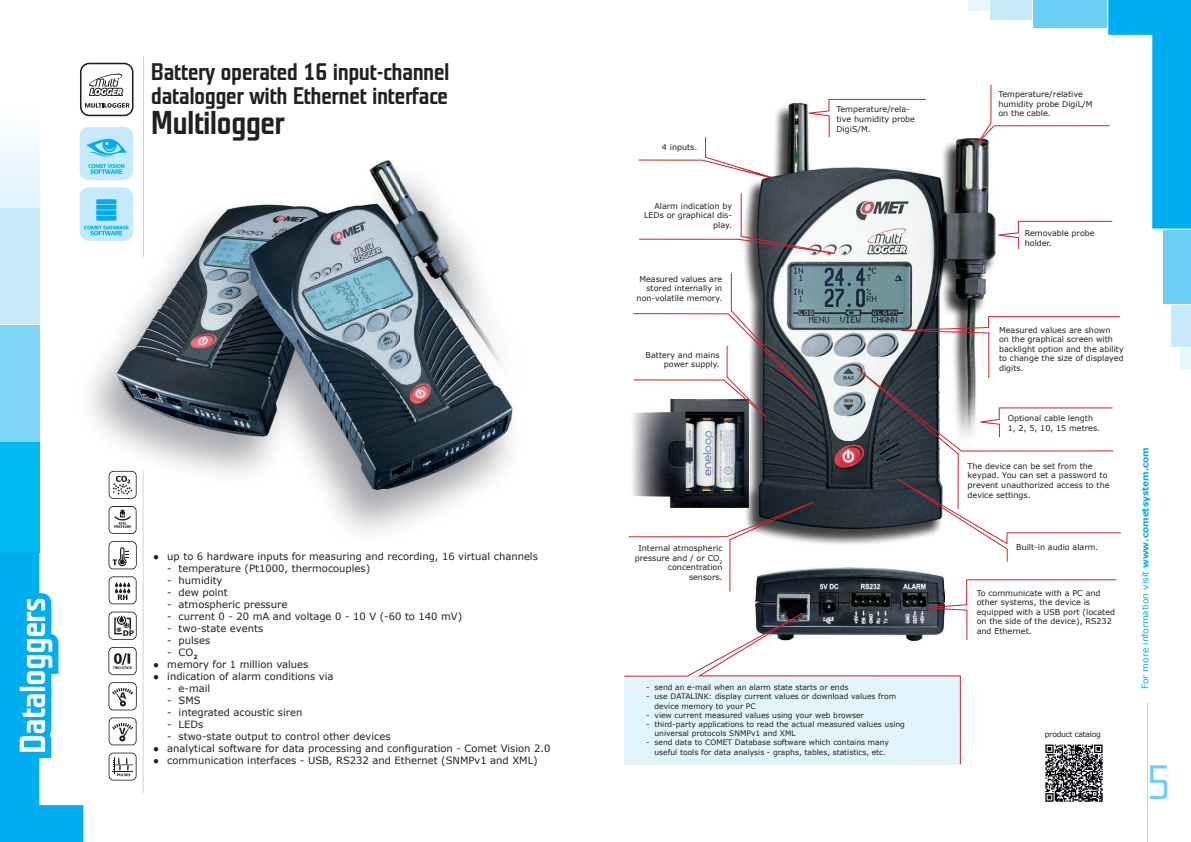
<style>
.page{position:relative;width:1191px;height:842px;background:#fff}
.page>*{position:absolute;margin:0;border:0;box-sizing:border-box;transform-origin:0 0}
.t1{font:48px "Teuton Mager";color:#6bcff6}
.t2{font:700 36px "Teuton Mager";letter-spacing:-.025em;color:#fff}
.t3{font:700 33px "Teuton Mager";letter-spacing:-.025em;color:#231f20}
.t4{font:700 24px/24px "Teuton Mager";letter-spacing:-.025em;color:#231f20}
.t5{font:10px "Verdana";color:#231f20}
.t6{font:9px "Verdana";color:#00aeef}
.t7{font:8px/9.6px "Verdana";color:#231f20}
.t8{font:7.6px/9.1px "Verdana";color:#231f20}
.t9{font:7.6px "Verdana";letter-spacing:-.03em;color:#231f20}
.s1{font-size:8px}
.s2{font-weight:700}
</style>
<div class="page">
<img style="left:79px;top:130px;width:436px;height:402px">
<svg style="left:1147px;top:702px;width:1px;height:140px"></svg>
<div style="left:80px;top:127px;width:53px;height:53px;background:#c6eafa;border-radius:9px"></div>
<svg style="left:88px;top:164px;width:36px;height:10px"></svg>
<svg style="left:87px;top:138px;width:40px;height:19px"></svg>
<div style="left:80px;top:187px;width:53px;height:54px;background:#c6eafa;border-radius:9px"></div>
<svg style="left:84px;top:199px;width:45px;height:36px"></svg>
<div style="left:1163px;top:230px;width:28px;height:74px;background:#6bcff6"></div>
<div style="left:1171px;top:305px;width:20px;height:42px;background:#c6eafa"></div>
<div style="left:1180px;top:348px;width:11px;height:20px;background:#e8f6fd"></div>
<div style="left:968px;top:0;width:20px;height:11px;background:#e8f6fd"></div>
<div style="left:0;top:442px;width:39px;height:110px;background:#00baf1"></div>
<div style="left:0;top:325px;width:39px;height:116px;background:#80d4f7"></div>
<div style="left:0;top:208px;width:39px;height:116px;background:#c6eafa"></div>
<div style="left:0;top:90px;width:39px;height:117px;background:linear-gradient(to bottom,#fff,#e0f3fc)"></div>
<svg style="left:143px;top:56px;width:1px;height:201px"></svg>
<svg style="left:80px;top:63px;width:53px;height:53px"></svg>
<img style="left:632px;top:418px;width:108px;height:84px">
<svg style="left:639px;top:137px;width:101px;height:34px"></svg>
<img style="left:755px;top:568px;width:189px;height:46px">
<img style="left:740px;top:98px;width:256px;height:446px">
<img style="left:740px;top:167px;width:42px;height:14px">
<svg style="left:639px;top:194px;width:196px;height:60px"></svg>
<svg style="left:628px;top:502px;width:185px;height:89px"></svg>
<svg style="left:633px;top:273px;width:180px;height:145px"></svg>
<svg style="left:925px;top:579px;width:191px;height:61px"></svg>
<svg style="left:977px;top:0;width:214px;height:249px"></svg>
<svg style="left:856px;top:316px;width:264px;height:246px"></svg>
<svg style="left:808px;top:99px;width:118px;height:38px"></svg>
<svg style="left:624px;top:614px;width:337px;height:150px;fill:#e1f4fc"></svg>
<svg style="left:0;top:471px;width:164px;height:371px"></svg>
<img style="left:1045px;top:744px;width:58px;height:58px">
<h2 class="t2" style="left:15px;top:754px;width:158px;rotate:-90deg">Dataloggers</h2>
<h3 class="t4" style="left:151px;top:61px;width:300px">Battery operated 16 input-channel datalogger with Ethernet interface</h3>
<h3 class="t3" style="left:151px;top:106px;width:136px">Multilogger</h3>
<p class="t5" style="left:153px;top:550px;width:386px">● up to 6 hardware inputs for measuring and recording, 16 virtual channels</p>
<p class="t5" style="left:167px;top:562px;width:204px">- temperature (Pt1000, thermocouples)</p>
<p class="t5" style="left:167px;top:574px;width:57px">- humidity</p>
<p class="t5" style="left:167px;top:586px;width:62px">- dew point</p>
<p class="t5" style="left:167px;top:598px;width:121px">- atmospheric pressure</p>
<p class="t5" style="left:167px;top:610px;width:296px">- current 0 - 20 mA and voltage 0 - 10 V (-60 to 140 mV)</p>
<p class="t5" style="left:167px;top:622px;width:97px">- two-state events</p>
<p class="t5" style="left:167px;top:634px;width:45px">- pulses</p>
<p class="t5" style="left:167px;top:646px;width:32px">- CO<sub>2</sub></p>
<p class="t5" style="left:153px;top:658px;width:157px">● memory for 1 million values</p>
<p class="t5" style="left:153px;top:670px;width:182px">● indication of alarm conditions via</p>
<p class="t5" style="left:167px;top:682px;width:45px">- e-mail</p>
<p class="t5" style="left:167px;top:694px;width:35px">- SMS</p>
<p class="t5" style="left:167px;top:706px;width:137px">- integrated acoustic siren</p>
<p class="t5" style="left:167px;top:718px;width:38px">- LEDs</p>
<p class="t5" style="left:167px;top:730px;width:225px">- stwo-state output to control other devices</p>
<p class="t5" style="left:153px;top:742px;width:399px">● analytical software for data processing and configuration - Comet Vision 2.0</p>
<p class="t5" style="left:153px;top:754px;width:386px">● communication interfaces - USB, RS232 and Ethernet (SNMPv1 and XML)</p>
<p class="t7" style="left:662px;top:143px;width:37px">4 inputs.</p>
<p class="t7" style="left:644px;top:201px;width:90px;text-align:right">Alarm indication by<br>LEDs or graphical dis&shy;play.</p>
<p class="t7" style="left:636px;top:274px;width:87px;text-align:right">Measured values are stored internally in non-volatile memory.</p>
<p class="t7" style="left:645px;top:350px;width:76px;text-align:right">Battery and mains power supply.</p>
<p class="t7" style="left:635px;top:543px;width:89px;text-align:right">Internal atmospheric pressure and / or CO<sub>2 </sub>concentration sensors.</p>
<p class="t7" style="left:836px;top:105px;width:80px">Temperature/rela&shy;tive humidity probe<br>DigiS/M.</p>
<p class="t8" style="left:646px;top:683px;width:204px">- send an e-mail when an alarm state starts or ends</p>
<p class="t8" style="left:654px;top:692px;width:243px;text-indent:-9px">- use DATALINK: display current values or download values from device memory to your PC</p>
<p class="t8" style="left:646px;top:710px;width:219px">- view current measured values using your web browser</p>
<p class="t8" style="left:654px;top:719px;width:252px;text-indent:-9px">- third-party applications to read the actual measured values using universal protocols SNMPv1 and XML</p>
<p class="t8" style="left:646px;top:738px;width:244px">- send data to COMET Database software which contains many</p>
<p class="t8" style="left:654px;top:747px;width:233px">useful tools for data analysis - graphs, tables, statistics, etc<span class="s1">.</span></p>
<p class="t7" style="left:998px;top:89px;width:96px">Temperature/relative humidity probe DigiL/M on the cable.</p>
<p class="t7" style="left:1024px;top:228px;width:71px">Removable probe holder.</p>
<p class="t7" style="left:999px;top:325px;width:126px">Measured values are shown<br>on the graphical screen with backlight option and the ability to change the size of displayed digits.</p>
<p class="t7" style="left:1007px;top:414px;width:94px">Optional cable length<br>1, 2, 5, 10, 15 metres.</p>
<p class="t7" style="left:967px;top:461px;width:143px">The device can be set from the keypad. You can set a password to prevent unauthorized access to the device settings.</p>
<p class="t7" style="left:1016px;top:543px;width:84px">Built-in audio alarm.</p>
<p class="t7" style="left:976px;top:588px;width:140px">To communicate with a PC and other systems, the device is equipped with a USB port (located on the side of the device), RS232 and Ethernet.</p>
<p class="t9" style="left:1044px;top:729px;width:58px">product catalog</p>
<p class="t6" style="left:1139px;top:689px;width:243px;rotate:-90deg">For more information visit <span class="s2">www.cometsystem.com</span></p>
<h1 class="t1" style="left:1146px;top:758px;width:26px">5</h1>
</div>
